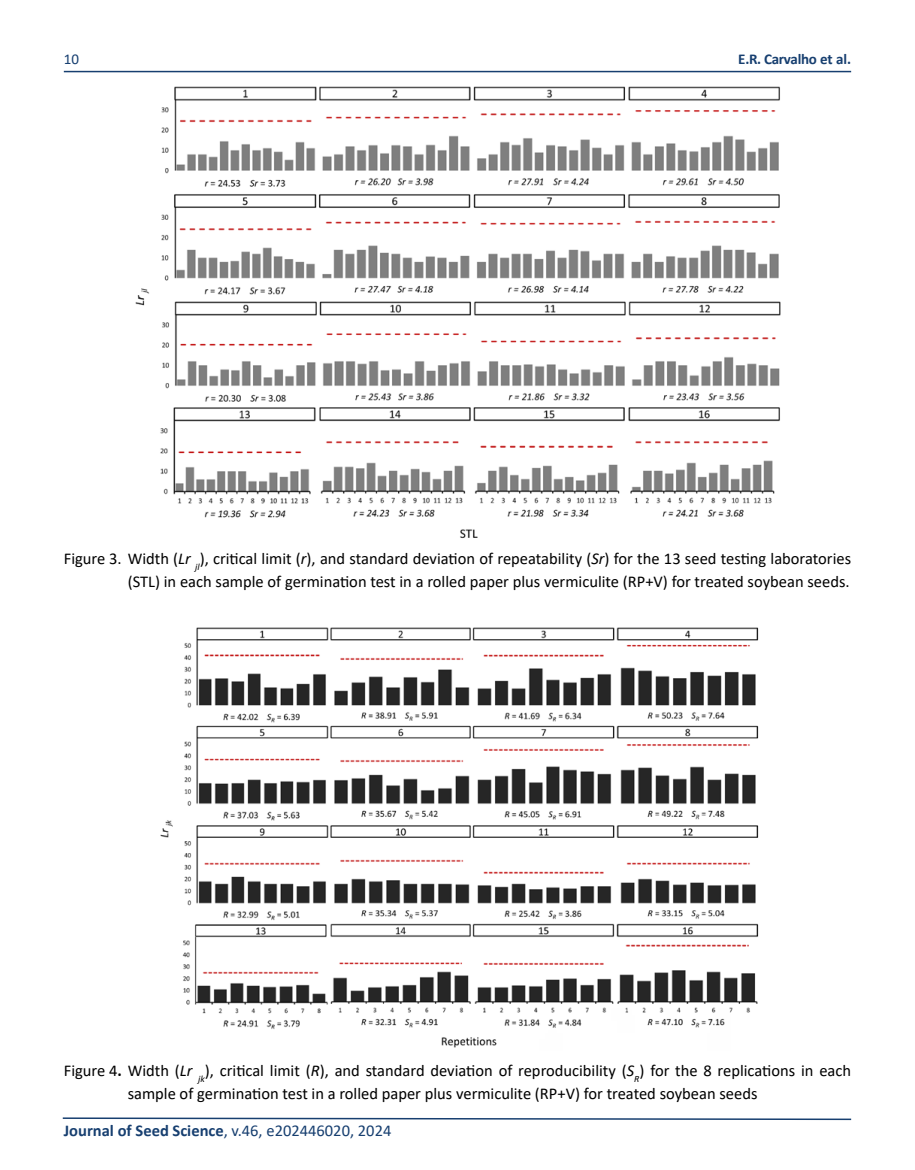
<style>
.page{position:relative;width:915px;height:1170px;background:#fff}
.page>*{position:absolute;margin:0;border:0;box-sizing:border-box;transform-origin:0 0}
.t1{font:16.5px/22.5px "Calibri";color:#000;text-align:right}
.t2{font:16.5px "Calibri";color:#173f70}
.t3{font:700 15px "Calibri";letter-spacing:-.02em;color:#173f70}
.t4{font:15px "Calibri";color:#173f70}
.s1{font-style:italic}
.s2{font-weight:700}
</style>
<div class="page">
<svg style="left:62px;top:1117px;width:790px;height:3px"></svg>
<hr style="left:64px;top:71px;width:786px;height:1px;background:#173f70">
<img style="left:135px;top:86px;width:646px;height:453px">
<img style="left:160px;top:627px;width:599px;height:421px">
<p class="t4" style="left:64px;top:48px;width:17px">10</p>
<p class="t3" style="left:738px;top:48px;width:114px">E.R. Carvalho et al.</p>
<p class="t1" style="left:64px;top:547px;width:788px">Figure 3. Width (<span class="s1">Lr</span> <sub>jl</sub>), critical limit (<span class="s1">r</span>), and standard deviation of repeatability (<span class="s1">Sr</span>) for the 13 seed testing laboratories (STL) in each sample of germination test in a rolled paper plus vermiculite (RP+V) for treated soybean seeds.</p>
<p class="t1" style="left:128px;top:1058px;width:724px;text-align:left;text-indent:-64px">Figure 4<span class="s2">.</span> Width (<span class="s1">Lr</span> <sub>jk</sub>), critical limit (<span class="s1">R</span>), and standard deviation of reproducibility (<span class="s1">S</span><sub>R</sub>) for the 8 replications in each sample of germination test in a rolled paper plus vermiculite (RP+V) for treated soybean seeds</p>
<p class="t2" style="left:64px;top:1118px;width:329px"><span class="s2">Journal of Seed Science</span>, v.46, e202446020, 2024</p>
</div>
